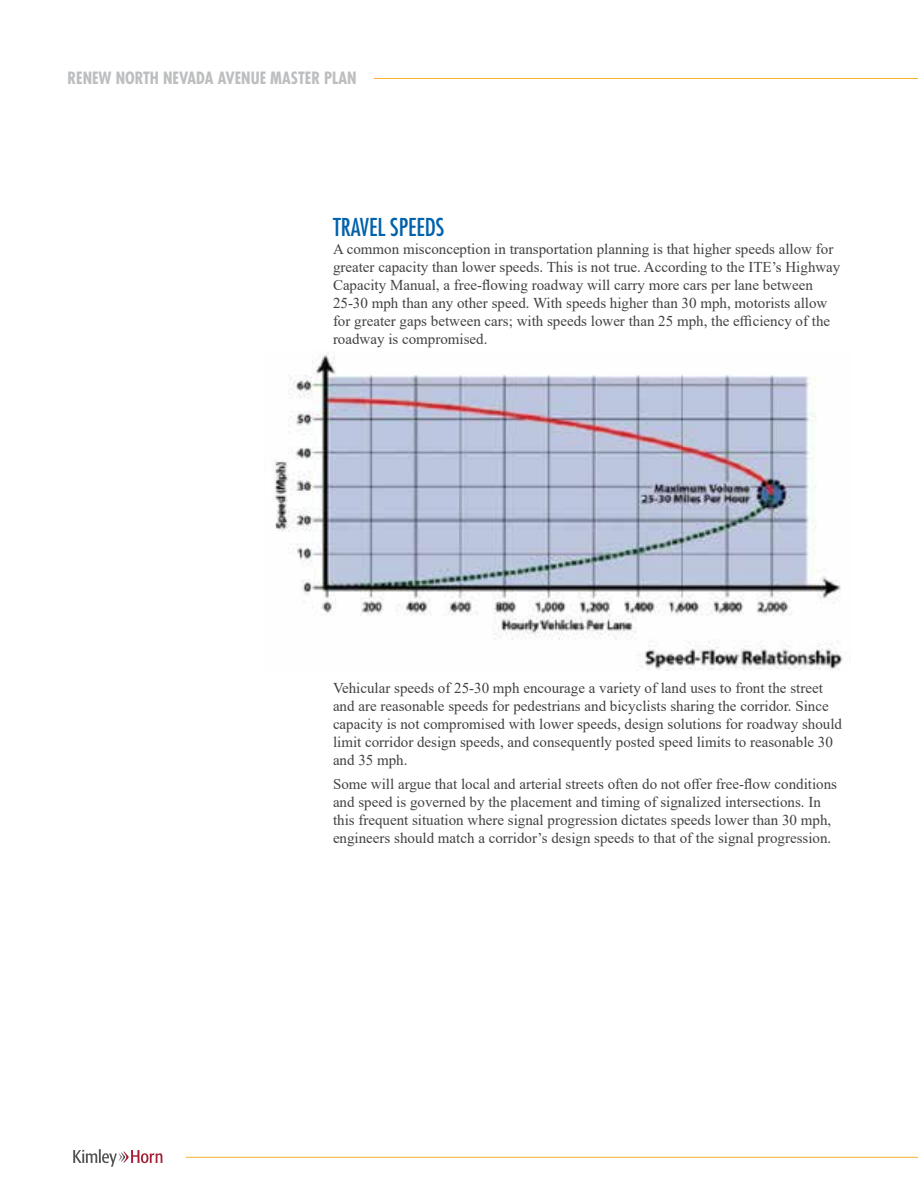
<style>
.page{position:relative;width:918px;height:1188px;background:#fff}
.page>*{position:absolute;margin:0;border:0;box-sizing:border-box;transform-origin:0 0}
.t1{font:condensed 24px "Futura Std";color:#0161aa}
.t2{font:700 condensed 16.5px "Futura Std";color:#bcbec0}
.t3{font:15px/18px "Times New Roman";color:#414042}
</style>
<div class="page">
<img style="left:275px;top:351px;width:568px;height:319px">
<hr style="left:374px;top:78px;width:544px;height:1px;background:#f9b02e">
<hr style="left:186px;top:1157px;width:732px;height:1px;background:#f9b02e">
<svg style="left:73px;top:1149px;width:89px;height:18px"></svg>
<p class="t2" style="left:68px;top:68px;width:291px">RENEW NORTH NEVADA AVENUE MASTER PLAN</p>
<h1 class="t1" style="left:333px;top:213px;width:113px">TRAVEL SPEEDS</h1>
<p class="t3" style="left:333px;top:239px;width:509px">A common misconception in transportation planning is that higher speeds allow for greater capacity than lower speeds. This is not true. According to the ITE’s Highway Capacity Manual, a free-flowing roadway will carry more cars per lane between 25-30 mph than any other speed. With speeds higher than 30 mph, motorists allow for greater gaps between cars; with speeds lower than 25 mph, the efficiency of the roadway is compromised.</p>
<p class="t3" style="left:333px;top:678px;width:511px">Vehicular speeds of 25-30 mph encourage a variety of land uses to front the street and are reasonable speeds for pedestrians and bicyclists sharing the corridor. Since capacity is not compromised with lower speeds, design solutions for roadway should limit corridor design speeds, and consequently posted speed limits to reasonable 30 and 35 mph.</p>
<p class="t3" style="left:333px;top:775px;width:506px">Some will argue that local and arterial streets often do not offer free-flow conditions and speed is governed by the placement and timing of signalized intersections. In this frequent situation where signal progression dictates speeds lower than 30 mph, engineers should match a corridor’s design speeds to that of the signal progression.</p>
</div>
